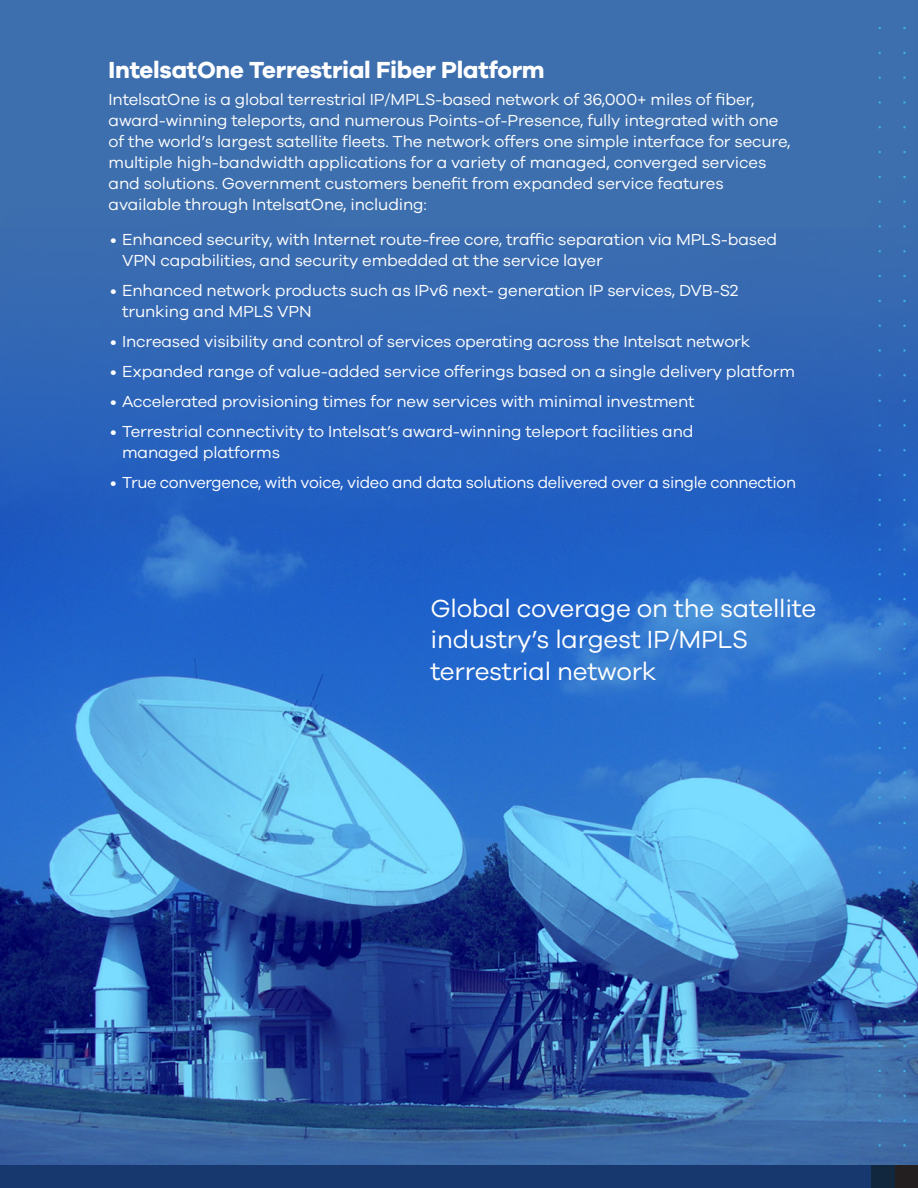
<style>
.page{position:relative;width:918px;height:1188px;background:#fff}
.page>*{position:absolute;margin:0;border:0;box-sizing:border-box;transform-origin:0 0}
.Large-callout-not_bo{font:25.5px/31.5px "Galano Grotesque";letter-spacing:-.01em;color:#fff}
.Sub_heads{font:700 24px "Galano Grotesque";letter-spacing:-.01em;color:#fff}
.bullet_list{font:16.5px/21px "Galano Grotesque";letter-spacing:-.01em;color:#fff}
.Body_text{font:16.5px/21px "Galano Grotesque";letter-spacing:-.01em;color:#fff}
</style>
<div class="page">
<img style="left:0;top:0;width:918px;height:1165px">
<div style="left:0;top:1165px;width:873px;height:23px;background:#17386e"></div>
<div style="left:895px;top:1165px;width:23px;height:23px;background:#231f20"></div>
<div style="left:872px;top:1165px;width:23px;height:23px;background:#11273e"></div>
<p class="Sub_heads" style="left:109px;top:55px;width:438px">IntelsatOne Terrestrial Fiber Platform</p>
<p class="Body_text" style="left:109px;top:88px;width:683px">IntelsatOne is a global terrestrial IP/MPLS-based network of 36,000+ miles of fiber, award-winning teleports, and numerous Points-of-Presence, fully integrated with one of the world’s largest satellite fleets. The network offers one simple interface for secure, multiple high-bandwidth applications for a variety of managed, converged services and solutions. Government customers benefit from expanded service features available through IntelsatOne, including:</p>
<p class="bullet_list" style="left:122px;top:228px;width:657px;text-indent:-12px">• Enhanced security, with Internet route-free core, traffic separation via MPLS-based<br>VPN capabilities, and security embedded at the service layer</p>
<p class="bullet_list" style="left:122px;top:279px;width:618px;text-indent:-12px">• Enhanced network products such as IPv6 next- generation IP services, DVB-S2 trunking and MPLS VPN</p>
<p class="bullet_list" style="left:110px;top:330px;width:642px">• Increased visibility and control of services operating across the Intelsat network</p>
<p class="bullet_list" style="left:110px;top:360px;width:686px">• Expanded range of value-added service offerings based on a single delivery platform</p>
<p class="bullet_list" style="left:110px;top:390px;width:586px">• Accelerated provisioning times for new services with minimal investment</p>
<p class="bullet_list" style="left:122px;top:420px;width:573px;text-indent:-12px">• Terrestrial connectivity to Intelsat’s award-winning teleport facilities and managed platforms</p>
<p class="bullet_list" style="left:110px;top:471px;width:688px">• True convergence, with voice, video and data solutions delivered over a single connection</p>
<p class="Large-callout-not_bo" style="left:430px;top:591px;width:387px">Global coverage on the satellite industry’s largest IP/MPLS terrestrial network</p>
</div>
